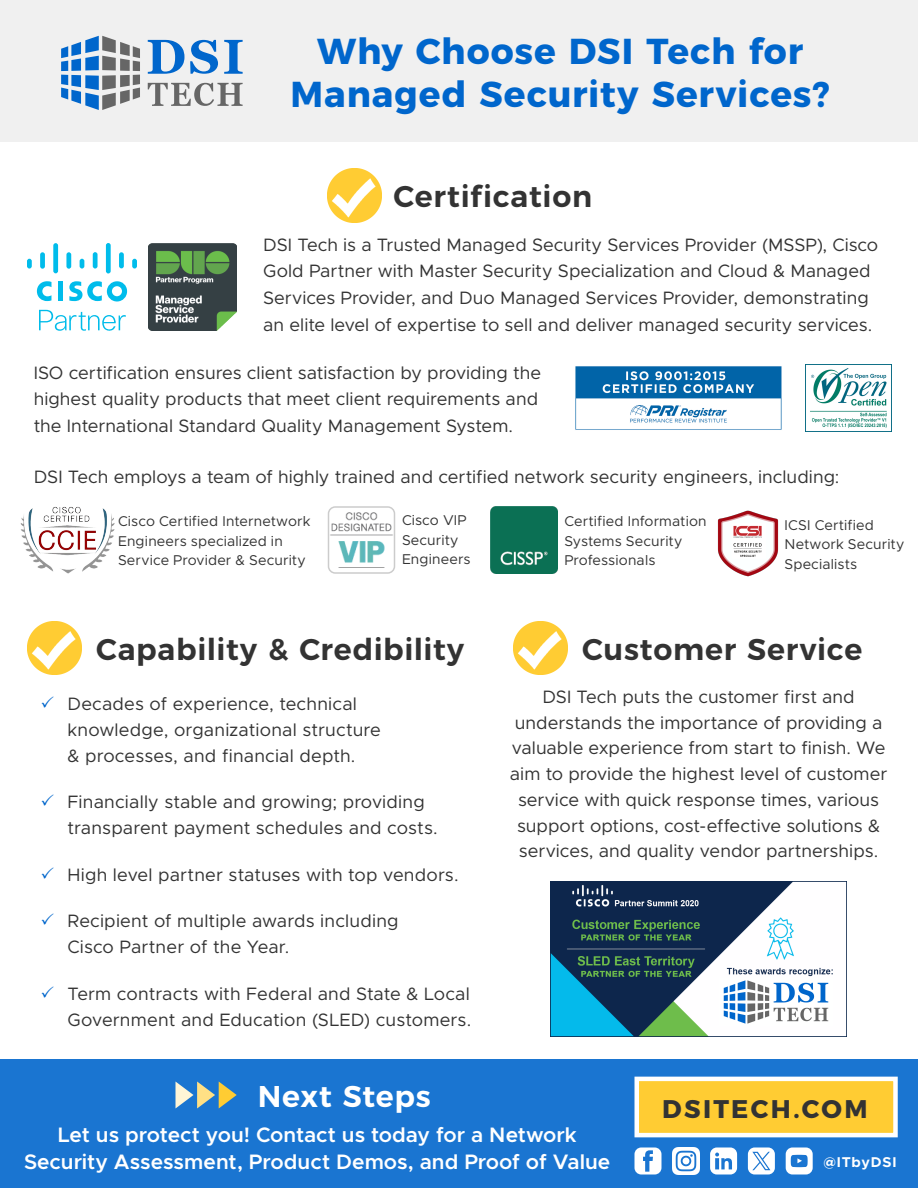
<style>
.page{position:relative;width:918px;height:1188px;background:#fff}
.page>*{position:absolute;margin:0;border:0;box-sizing:border-box;transform-origin:0 0}
.Heading_1{font:700 36px/43.2px "Montserrat";letter-spacing:.025em;color:#06c;text-align:center}
.Heading_2{font:600 30px "Montserrat";letter-spacing:.025em;color:#333}
.Heading_2-2{font:600 30px "Montserrat";letter-spacing:.025em;color:#fff}
.Heading_3{font:700 25.5px "Montserrat";letter-spacing:.09em;color:#333}
.Intro_Text{font:600 21px/26.5px "Metropolis";color:#fff;text-align:center}
.Body_Text_Centered{font:18px/25.8px "Metropolis";letter-spacing:.005em;color:#333}
.Body_Text{font:18px/26.7px "Metropolis";color:#333}
.Body_Text_Smaller{font:14.25px/19.5px "Metropolis";letter-spacing:.01em;color:#333}
.Body_Text_Smaller-2{font:700 14.25px "Metropolis";letter-spacing:.05em;color:#fff}
.s1{color:#06c}
</style>
<div class="page">
<img style="left:551px;top:881px;width:295px;height:155px">
<img style="left:720px;top:978px;width:113px;height:47px">
<img style="left:513px;top:621px;width:54px;height:54px">
<img style="left:27px;top:621px;width:54px;height:54px">
<img style="left:20px;top:506px;width:95px;height:68px">
<img style="left:331px;top:509px;width:61px;height:62px">
<div style="left:328px;top:506px;width:67px;height:68px;border:2px solid #ccc;border-radius:7px"></div>
<img style="left:490px;top:506px;width:68px;height:68px">
<img style="left:717px;top:510px;width:62px;height:67px">
<img style="left:575px;top:366px;width:207px;height:64px">
<img style="left:805px;top:364px;width:86px;height:68px">
<svg style="left:39px;top:310px;width:87px;height:21px"></svg>
<div style="left:58px;top:282px;width:5px;height:19px;background:#00bceb"></div>
<svg style="left:37px;top:281px;width:14px;height:20px"></svg>
<svg style="left:69px;top:281px;width:58px;height:21px"></svg>
<div style="left:27px;top:259px;width:5px;height:10px;background:#00bceb;border-radius:2px"></div>
<svg style="left:40px;top:252px;width:5px;height:17px"></svg>
<div style="left:53px;top:243px;width:5px;height:30px;background:#00bceb;border-radius:2px"></div>
<svg style="left:66px;top:252px;width:5px;height:17px"></svg>
<hr style="left:80px;top:259px;width:4px;height:10px;background:#00bceb;border-radius:2px">
<div style="left:93px;top:252px;width:5px;height:17px;background:#00bceb;border-radius:2px"></div>
<svg style="left:106px;top:243px;width:5px;height:31px"></svg>
<div style="left:119px;top:252px;width:5px;height:16px;background:#00bceb;border-radius:2px"></div>
<div style="left:132px;top:259px;width:5px;height:10px;background:#00bceb;border-radius:2px"></div>
<img style="left:148px;top:243px;width:88px;height:88px">
<img style="left:327px;top:169px;width:54px;height:54px">
<div style="left:0;top:1060px;width:918px;height:128px;background:#1a75d1"></div>
<svg style="left:634px;top:1076px;width:264px;height:62px;background:#f8d25b"></svg>
<svg style="left:786px;top:1148px;width:27px;height:26px"></svg>
<svg style="left:748px;top:1148px;width:27px;height:26px"></svg>
<svg style="left:710px;top:1148px;width:27px;height:26px"></svg>
<img style="left:672px;top:1148px;width:27px;height:26px">
<svg style="left:634px;top:1148px;width:27px;height:26px"></svg>
<svg style="left:176px;top:1082px;width:61px;height:26px"></svg>
<div style="left:0;top:0;width:918px;height:142px;background:#f0f0f0"></div>
<svg style="left:148px;top:83px;width:95px;height:23px"></svg>
<svg style="left:224px;top:40px;width:19px;height:34px"></svg>
<svg style="left:190px;top:40px;width:28px;height:34px"></svg>
<svg style="left:148px;top:40px;width:36px;height:34px"></svg>
<svg style="left:61px;top:36px;width:79px;height:74px"></svg>
<p class="Heading_1" style="left:291px;top:26px;width:541px">Why Choose DSI Tech for<br>Managed Security Services?</p>
<p class="Heading_2" style="left:393px;top:172px;width:200px">Certification</p>
<p class="Body_Text" style="left:263px;top:231px;width:617px">DSI Tech is a Trusted Managed Security Services Provider (MSSP), Cisco Gold Partner with Master Security Specialization and Cloud &amp; Managed Services Provider, and Duo Managed Services Provider, demonstrating an elite level of expertise to sell and deliver managed security services.</p>
<p class="Body_Text" style="left:34px;top:359px;width:509px">ISO certification ensures client satisfaction by providing the highest quality products that meet client requirements and the International Standard Quality Management System.</p>
<p class="Body_Text" style="left:34px;top:463px;width:807px">DSI Tech employs a team of highly trained and certified network security engineers, including:</p>
<p class="Body_Text_Smaller" style="left:118px;top:511px;width:194px">Cisco Certified Internetwork<br>Engineers specialized in<br>Service Provider &amp; Security</p>
<p class="Body_Text_Smaller" style="left:402px;top:511px;width:70px">Cisco VIP<br>Security<br>Engineers</p>
<p class="Body_Text_Smaller" style="left:564px;top:511px;width:144px">Certified Information<br>Systems Security<br>Professionals</p>
<p class="Body_Text_Smaller" style="left:784px;top:515px;width:122px">ICSI Certified<br>Network Security<br>Specialists</p>
<p class="Heading_2" style="left:96px;top:624px;width:370px">Capability &amp; Credibility</p>
<p class="Body_Text_Centered" style="left:68px;top:690px;width:315px;text-indent:-27px"><span class="s1">✓</span> Decades of experience, technical knowledge, organizational structure &amp; processes, and financial depth.</p>
<p class="Body_Text_Centered" style="left:68px;top:789px;width:372px;text-indent:-27px"><span class="s1">✓</span> Financially stable and growing; providing transparent payment schedules and costs.</p>
<p class="Body_Text_Centered" style="left:40px;top:862px;width:420px"><span class="s1">✓</span> High level partner statuses with top vendors.</p>
<p class="Body_Text_Centered" style="left:68px;top:908px;width:333px;text-indent:-27px"><span class="s1">✓</span> Recipient of multiple awards including<br>Cisco Partner of the Year.</p>
<p class="Body_Text_Centered" style="left:40px;top:981px;width:432px;text-align:right"><span class="s1">✓</span> Term contracts with Federal and State &amp; Local<br>Government and Education (SLED) customers.</p>
<p class="Heading_2" style="left:582px;top:624px;width:282px">Customer Service</p>
<p class="Body_Text_Centered" style="left:510px;top:684px;width:379px;text-align:center">DSI Tech puts the customer first and understands the importance of providing a valuable experience from start to finish. We aim to provide the highest level of customer service with quick response times, various support options, cost-effective solutions &amp; services, and quality vendor partnerships.</p>
<p class="Heading_2-2" style="left:258px;top:1071px;width:174px">Next Steps</p>
<p class="Intro_Text" style="left:24px;top:1122px;width:588px">Let us protect you! Contact us today for a Network<br>Security Assessment, Product Demos, and Proof of Value</p>
<p class="Heading_3" style="left:662px;top:1088px;width:207px">DSITECH.COM</p>
<p class="Body_Text_Smaller-2" style="left:824px;top:1153px;width:75px">@ITbyDSI</p>
</div>
